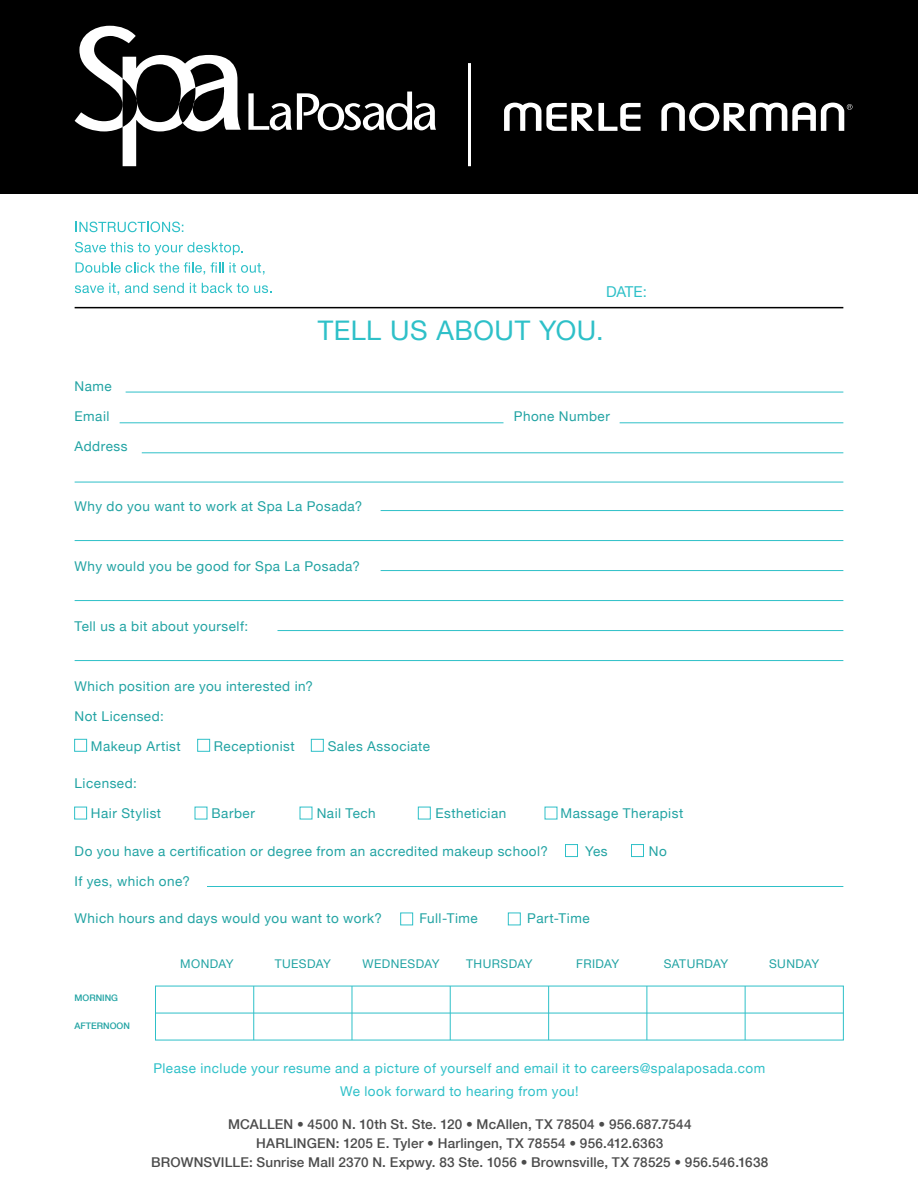
<style>
.page{position:relative;width:918px;height:1188px;background:#fff}
.page>*{position:absolute;margin:0;border:0;box-sizing:border-box;transform-origin:0 0}
.t1{font:27px "Helvetica Neue";letter-spacing:.02em;color:#2ec0c8}
.t2{font:15px "Helvetica Neue";color:#2ec0c8}
.t3{font:13.5px "Helvetica Neue";letter-spacing:.035em;color:#21a3a3}
.t4{font:500 13.5px/19px "Helvetica Neue";letter-spacing:.015em;color:#4c4c4c;text-align:center}
.t5{font:13.5px/22.5px "Helvetica Neue";letter-spacing:.035em;color:#2ec0c8;text-align:center}
.t6{font:12px "Helvetica Neue";letter-spacing:.035em;color:#21a3a3}
.t7{font:500 9px "Helvetica Neue";color:#21a3a3}
</style>
<div class="page">
<div style="left:0;top:0;width:918px;height:194px;background:#000"></div>
<hr style="left:126px;top:392px;width:717px;height:1px;background:#2ec0c8">
<hr style="left:120px;top:422px;width:384px;height:1px;background:#2ec0c8">
<hr style="left:142px;top:452px;width:701px;height:1px;background:#2ec0c8">
<hr style="left:75px;top:482px;width:768px;height:1px;background:#2ec0c8">
<hr style="left:381px;top:510px;width:462px;height:1px;background:#2ec0c8">
<hr style="left:75px;top:540px;width:768px;height:1px;background:#2ec0c8">
<hr style="left:381px;top:570px;width:462px;height:1px;background:#2ec0c8">
<hr style="left:75px;top:600px;width:768px;height:1px;background:#2ec0c8">
<hr style="left:278px;top:630px;width:565px;height:1px;background:#2ec0c8">
<hr style="left:75px;top:660px;width:768px;height:1px;background:#2ec0c8">
<hr style="left:207px;top:886px;width:636px;height:1px;background:#2ec0c8">
<hr style="left:620px;top:422px;width:223px;height:1px;background:#2ec0c8">
<div style="left:74px;top:807px;width:13px;height:12px;border:1px solid #2ec0c8"></div>
<div style="left:418px;top:807px;width:13px;height:12px;border:1px solid #2ec0c8"></div>
<div style="left:74px;top:739px;width:13px;height:13px;border:1px solid #2ec0c8"></div>
<div style="left:197px;top:739px;width:13px;height:13px;border:1px solid #2ec0c8"></div>
<div style="left:311px;top:739px;width:13px;height:13px;border:1px solid #2ec0c8"></div>
<div style="left:565px;top:844px;width:13px;height:13px;border:1px solid #2ec0c8"></div>
<div style="left:631px;top:844px;width:13px;height:13px;border:1px solid #2ec0c8"></div>
<div style="left:400px;top:913px;width:13px;height:12px;border:1px solid #2ec0c8"></div>
<div style="left:508px;top:913px;width:13px;height:12px;border:1px solid #2ec0c8"></div>
<hr style="left:155px;top:1013px;width:688px;height:1px;background:#2ec0c8">
<hr style="left:745px;top:986px;width:1px;height:54px;background:#2ec0c8">
<hr style="left:647px;top:986px;width:1px;height:54px;background:#2ec0c8">
<hr style="left:548px;top:986px;width:1px;height:54px;background:#2ec0c8">
<hr style="left:450px;top:986px;width:1px;height:54px;background:#2ec0c8">
<hr style="left:352px;top:986px;width:1px;height:54px;background:#2ec0c8">
<hr style="left:253px;top:986px;width:1px;height:54px;background:#2ec0c8">
<svg style="left:76px;top:222px;width:107px;height:10px"></svg>
<svg style="left:75px;top:242px;width:168px;height:13px"></svg>
<svg style="left:76px;top:262px;width:129px;height:13px"></svg>
<svg style="left:211px;top:262px;width:13px;height:11px"></svg>
<svg style="left:230px;top:262px;width:34px;height:13px"></svg>
<svg style="left:75px;top:283px;width:44px;height:12px"></svg>
<svg style="left:125px;top:283px;width:59px;height:10px"></svg>
<svg style="left:190px;top:283px;width:6px;height:10px"></svg>
<svg style="left:202px;top:283px;width:70px;height:10px"></svg>
<svg style="left:248px;top:92px;width:188px;height:38px"></svg>
<svg style="left:75px;top:26px;width:166px;height:140px"></svg>
<svg style="left:504px;top:103px;width:349px;height:28px"></svg>
<hr style="left:468px;top:63px;width:3px;height:103px;background:#fff">
<hr style="left:75px;top:307px;width:768px;height:1px;background:#000">
<p class="t2" style="left:606px;top:280px;width:42px">DATE:</p>
<p class="t1" style="left:318px;top:311px;width:287px">TELL US ABOUT YOU.</p>
<p class="t3" style="left:75px;top:376px;width:39px">Name</p>
<p class="t3" style="left:75px;top:406px;width:36px">Email</p>
<p class="t3" style="left:514px;top:406px;width:97px">Phone Number</p>
<p class="t3" style="left:75px;top:436px;width:54px">Address</p>
<p class="t3" style="left:75px;top:496px;width:289px">Why do you want to work at Spa La Posada?</p>
<p class="t3" style="left:75px;top:556px;width:287px">Why would you be good for Spa La Posada?</p>
<p class="t3" style="left:75px;top:616px;width:175px">Tell us a bit about yourself:</p>
<p class="t3" style="left:75px;top:676px;width:240px">Which position are you interested in?</p>
<p class="t3" style="left:75px;top:706px;width:91px">Not Licensed:</p>
<p class="t3" style="left:91px;top:736px;width:91px">Makeup Artist</p>
<p class="t3" style="left:214px;top:736px;width:82px">Receptionist</p>
<p class="t3" style="left:328px;top:736px;width:104px">Sales Associate</p>
<p class="t3" style="left:75px;top:773px;width:64px">Licensed:</p>
<p class="t3" style="left:91px;top:803px;width:72px">Hair Stylist</p>
<p class="t3" style="left:212px;top:803px;width:45px">Barber</p>
<p class="t3" style="left:317px;top:803px;width:61px">Nail Tech</p>
<p class="t3" style="left:435px;top:803px;width:72px">Esthetician</p>
<p class="t3" style="left:561px;top:803px;width:124px">Massage Therapist</p>
<p class="t3" style="left:75px;top:841px;width:475px">Do you have a certification or degree from an accredited makeup school?</p>
<p class="t3" style="left:585px;top:841px;width:24px">Yes</p>
<p class="t3" style="left:649px;top:841px;width:19px">No</p>
<p class="t3" style="left:75px;top:871px;width:117px">If yes, which one?</p>
<p class="t3" style="left:75px;top:909px;width:309px">Which hours and days would you want to work?</p>
<p class="t3" style="left:419px;top:909px;width:60px">Full-Time</p>
<p class="t3" style="left:527px;top:909px;width:64px">Part-Time</p>
<p class="t7" style="left:75px;top:990px;width:45px">MORNING</p>
<p class="t7" style="left:75px;top:1019px;width:57px">AFTERNOON</p>
<p class="t6" style="left:180px;top:955px;width:55px">MONDAY</p>
<p class="t6" style="left:275px;top:955px;width:58px">TUESDAY</p>
<p class="t6" style="left:363px;top:955px;width:79px">WEDNESDAY</p>
<p class="t6" style="left:466px;top:955px;width:68px">THURSDAY</p>
<p class="t6" style="left:576px;top:955px;width:45px">FRIDAY</p>
<p class="t6" style="left:664px;top:955px;width:66px">SATURDAY</p>
<p class="t6" style="left:769px;top:955px;width:52px">SUNDAY</p>
<p class="t5" style="left:153px;top:1058px;width:613px">Please include your resume and a picture of yourself and email it to careers@spalaposada.com<br>We look forward to hearing from you!</p>
<p class="t4" style="left:151px;top:1114px;width:619px">MCALLEN • 4500 N. 10th St. Ste. 120 • McAllen, TX 78504 • 956.687.7544<br>HARLINGEN: 1205 E. Tyler • Harlingen, TX 78554 • 956.412.6363<br>BROWNSVILLE: Sunrise Mall 2370 N. Expwy. 83 Ste. 1056 • Brownsville, TX 78525 • 956.546.1638</p>
</div>
